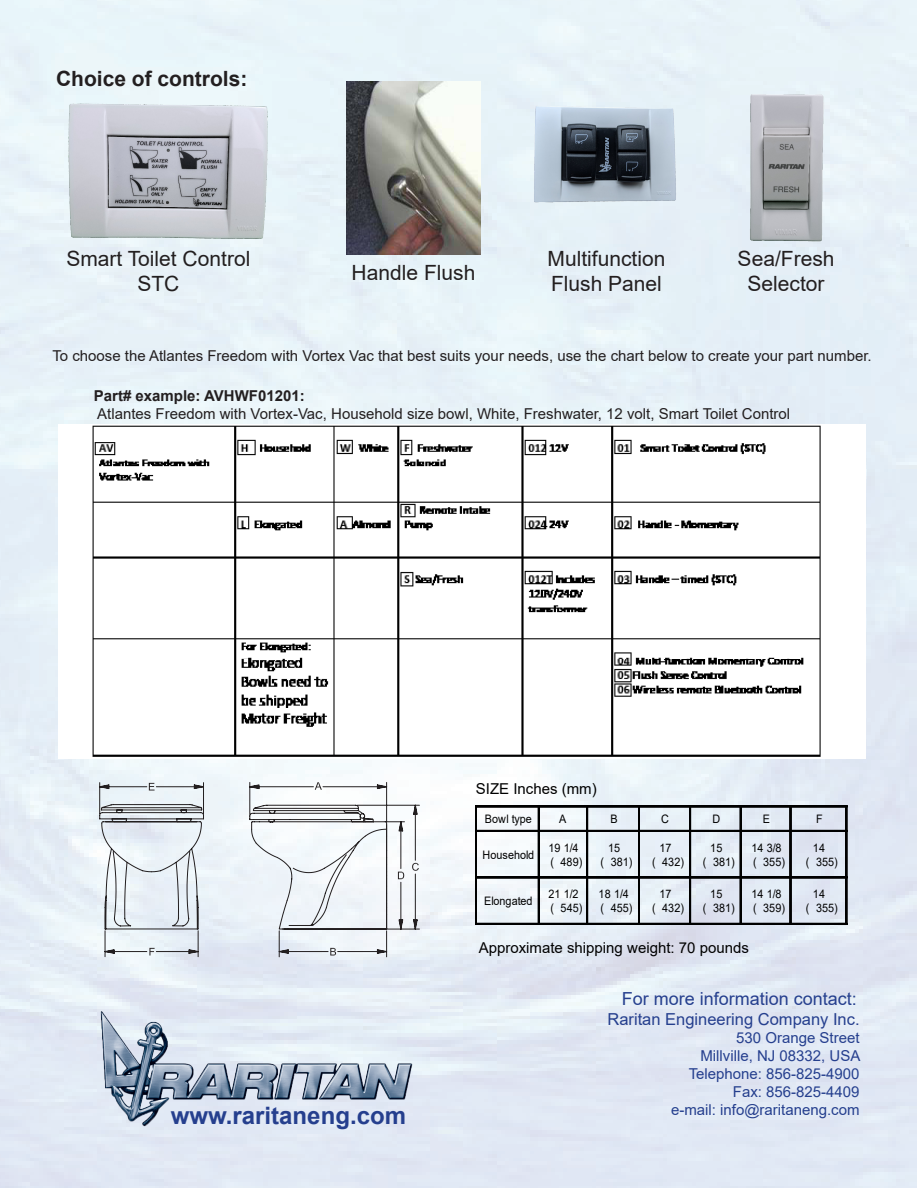
<style>
.page{position:relative;width:918px;height:1188px;background:#fff}
.page>*{position:absolute;margin:0;border:0;box-sizing:border-box;transform-origin:0 0}
.t1{font:700 24px "Arial";color:#253f8e}
.t2{font:21px/25.2px "Arial";color:#231f20;text-align:center}
.t3{font:700 21px "Arial";color:#231f20}
.t4{font:18px "Arial";color:#253f8e}
.t5{font:16.5px "Arial";color:#253f8e}
.t6{font:15px "Arial";color:#231f20}
.t7{font:15px "Arial";color:#253f8e}
.t8{font:15px "Arial";color:#000}
.t9{font:700 15px "Arial";color:#231f20}
.t10{font:11.7px/14.1px "Arial";letter-spacing:.005em;color:#000;text-align:center;scale:.92 1}
</style>
<div class="page">
<img style="left:0;top:0;width:916px;height:1188px">
<img style="left:92px;top:1008px;width:325px;height:119px">
<img style="left:56px;top:99px;width:240px;height:172px">
<img style="left:524px;top:71px;width:165px;height:179px">
<img style="left:737px;top:85px;width:116px;height:162px">
<img style="left:346px;top:82px;width:135px;height:173px">
<svg style="left:102px;top:952px;width:317px;height:5px;background:#dce2e9"></svg>
<svg style="left:92px;top:770px;width:334px;height:182px"></svg>
<hr style="left:476px;top:806px;width:371px;height:1px;background:#000">
<hr style="left:476px;top:807px;width:371px;height:1px;background:#000">
<hr style="left:476px;top:830px;width:371px;height:1px;background:#000">
<hr style="left:476px;top:831px;width:371px;height:1px;background:#000">
<hr style="left:476px;top:877px;width:371px;height:1px;background:#000">
<hr style="left:476px;top:878px;width:371px;height:1px;background:#000">
<hr style="left:476px;top:923px;width:371px;height:1px;background:#000">
<hr style="left:476px;top:924px;width:371px;height:1px;background:#000">
<hr style="left:475px;top:806px;width:1px;height:118px;background:#000">
<hr style="left:476px;top:806px;width:1px;height:118px;background:#000">
<hr style="left:538px;top:806px;width:1px;height:118px;background:#000">
<hr style="left:539px;top:806px;width:1px;height:118px;background:#000">
<hr style="left:587px;top:806px;width:1px;height:118px;background:#000">
<hr style="left:638px;top:806px;width:1px;height:118px;background:#000">
<hr style="left:639px;top:806px;width:1px;height:118px;background:#000">
<hr style="left:690px;top:806px;width:1px;height:118px;background:#000">
<hr style="left:740px;top:806px;width:1px;height:118px;background:#000">
<hr style="left:741px;top:806px;width:1px;height:118px;background:#000">
<hr style="left:790px;top:806px;width:1px;height:118px;background:#000">
<hr style="left:791px;top:806px;width:1px;height:118px;background:#000">
<hr style="left:846px;top:806px;width:1px;height:118px;background:#000">
<hr style="left:847px;top:806px;width:1px;height:118px;background:#000">
<img style="left:59px;top:425px;width:806px;height:333px">
<p class="t3" style="left:56px;top:64px;width:193px">Choice of controls:</p>
<p class="t2" style="left:66px;top:246px;width:186px">Smart Toilet Control<br>STC</p>
<p class="t2" style="left:352px;top:260px;width:125px">Handle Flush</p>
<p class="t2" style="left:548px;top:246px;width:119px;text-align:left">Multifunction<br>Flush Panel</p>
<p class="t2" style="left:738px;top:246px;width:98px">Sea/Fresh<br>Selector</p>
<p class="t6" style="left:52px;top:346px;width:821px">To choose the Atlantes Freedom with Vortex Vac that best suits your needs, use the chart below to create your part number.</p>
<p class="t9" style="left:94px;top:385px;width:212px">Part# example: AVHWF01201:</p>
<p class="t6" style="left:97px;top:403px;width:695px">Atlantes Freedom with Vortex-Vac, Household size bowl, White, Freshwater, 12 volt, Smart Toilet Control</p>
<p class="t8" style="left:476px;top:779px;width:122px">SIZE Inches (mm)</p>
<p class="t10" style="left:485px;top:812px;width:53px">Bowl type</p>
<p class="t10" style="left:559px;top:812px;width:9px">A</p>
<p class="t10" style="left:610px;top:812px;width:9px">B</p>
<p class="t10" style="left:661px;top:812px;width:10px">C</p>
<p class="t10" style="left:712px;top:812px;width:10px">D</p>
<p class="t10" style="left:763px;top:812px;width:9px">E</p>
<p class="t10" style="left:816px;top:812px;width:9px">F</p>
<p class="t10" style="left:482px;top:848px;width:58px">Household</p>
<p class="t10" style="left:548px;top:841px;width:38px;text-align:left">19 1/4 ( 489)</p>
<p class="t10" style="left:601px;top:841px;width:36px">15<br>( 381)</p>
<p class="t10" style="left:652px;top:841px;width:36px">17<br>( 432)</p>
<p class="t10" style="left:703px;top:841px;width:36px">15<br>( 381)</p>
<p class="t10" style="left:751px;top:841px;width:38px;text-align:left">14 3/8 ( 355)</p>
<p class="t10" style="left:806px;top:841px;width:36px">14<br>( 355)</p>
<p class="t10" style="left:484px;top:894px;width:54px">Elongated</p>
<p class="t10" style="left:548px;top:887px;width:38px;text-align:left">21 1/2 ( 545)</p>
<p class="t10" style="left:599px;top:887px;width:38px;text-align:left">18 1/4 ( 455)</p>
<p class="t10" style="left:652px;top:887px;width:36px">17<br>( 432)</p>
<p class="t10" style="left:703px;top:887px;width:36px">15<br>( 381)</p>
<p class="t10" style="left:751px;top:887px;width:38px;text-align:left">14 1/8 ( 359)</p>
<p class="t10" style="left:806px;top:887px;width:36px">14<br>( 355)</p>
<p class="t8" style="left:479px;top:938px;width:272px">Approximate shipping weight: 70 pounds</p>
<p class="t4" style="left:622px;top:986px;width:237px">For more information contact:</p>
<p class="t5" style="left:607px;top:1008px;width:254px">Raritan Engineering Company Inc.</p>
<p class="t7" style="left:736px;top:1027px;width:125px">530 Orange Street</p>
<p class="t7" style="left:700px;top:1045px;width:162px">Millville, NJ 08332, USA</p>
<p class="t7" style="left:689px;top:1063px;width:172px">Telephone: 856-825-4900</p>
<p class="t7" style="left:733px;top:1081px;width:128px">Fax: 856-825-4409</p>
<p class="t1" style="left:171px;top:1098px;width:237px">www.raritaneng.com</p>
<p class="t7" style="left:671px;top:1099px;width:190px">e-mail: info@raritaneng.com</p>
</div>
